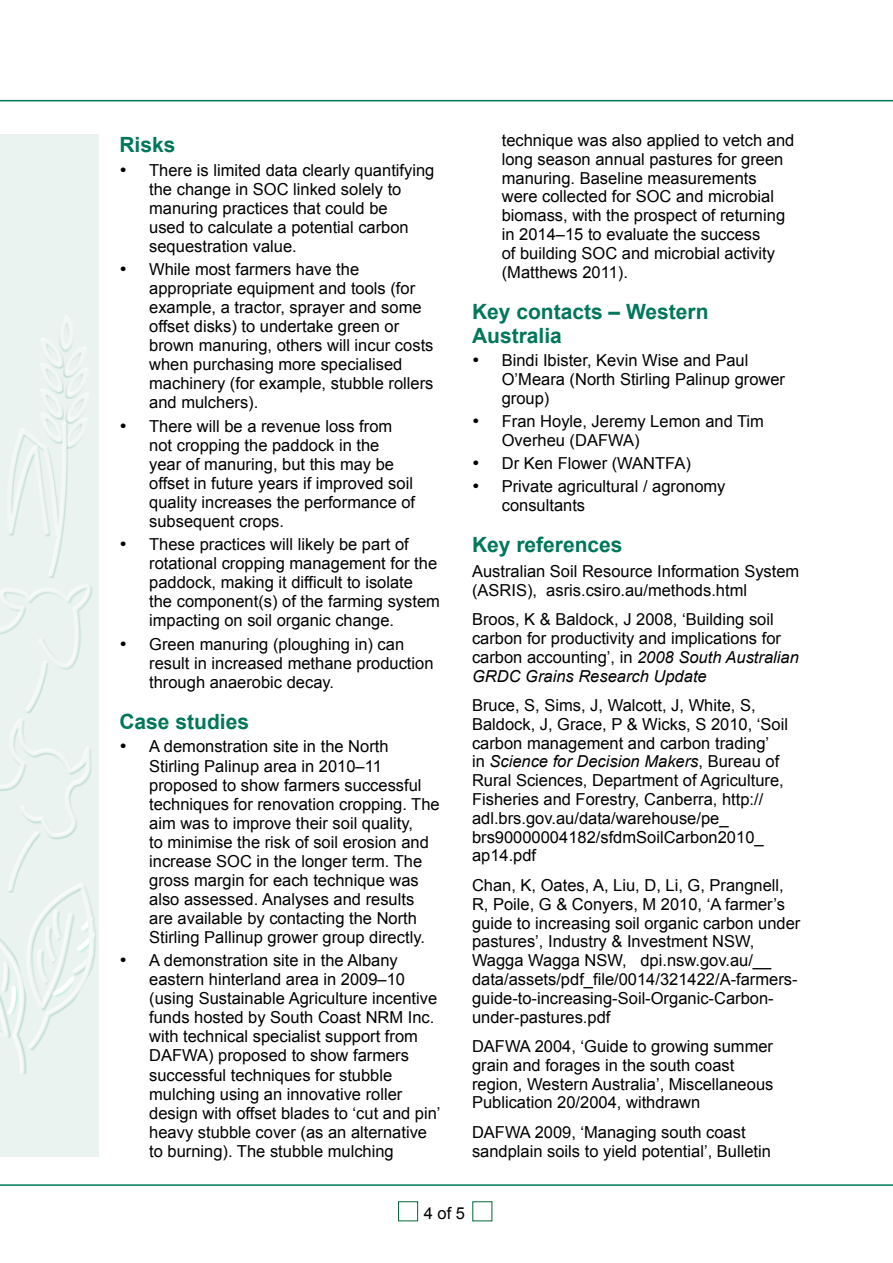
<style>
.page{position:relative;width:893px;height:1263px;background:#fff}
.page>*{position:absolute;margin:0;border:0;box-sizing:border-box;transform-origin:0 0}
.subhead{font:700 21px/24.2px "Arial";color:#00775b}
.paralist{font:16.5px/19px "Arial";color:#000}
.paragragh{font:16.5px/18.8px "Arial";color:#000}
.s1{font-style:italic}
</style>
<div class="page">
<div style="left:0;top:134px;width:99px;height:1023px;background:#ebf3f0"></div>
<hr style="left:0;top:100px;width:893px;height:1px;background:#00775b">
<hr style="left:0;top:1184px;width:893px;height:2px;background:#00775b">
<div style="left:398px;top:1201px;width:20px;height:20px;border:1px solid #006833"></div>
<svg style="left:0;top:323px;width:97px;height:752px"></svg>
<p class="subhead" style="left:119px;top:133px;width:58px">Risks</p>
<p class="paralist" style="left:149px;top:160px;width:287px;text-indent:-30px">• There is limited data clearly quantifying the change in SOC linked solely to manuring practices that could be<br>used to calculate a potential carbon sequestration value.</p>
<p class="paralist" style="left:149px;top:260px;width:286px;text-indent:-30px">• While most farmers have the appropriate equipment and tools (for example, a tractor, sprayer and some offset disks) to undertake green or brown manuring, others will incur costs when purchasing more specialised machinery (for example, stubble rollers and mulchers).</p>
<p class="paralist" style="left:149px;top:416px;width:267px;text-indent:-30px">• There will be a revenue loss from not cropping the paddock in the year of manuring, but this may be offset in future years if improved soil quality increases the performance of subsequent crops.</p>
<p class="paralist" style="left:149px;top:535px;width:292px;text-indent:-30px">• These practices will likely be part of rotational cropping management for the paddock, making it difficult to isolate the component(s) of the farming system impacting on soil organic change.</p>
<p class="paralist" style="left:149px;top:634px;width:286px;text-indent:-30px">• Green manuring (ploughing in) can result in increased methane production through anaerobic decay.</p>
<p class="subhead" style="left:119px;top:710px;width:131px">Case studies</p>
<p class="paralist" style="left:149px;top:737px;width:292px;text-indent:-30px">• A demonstration site in the North Stirling Palinup area in 2010–11 proposed to show farmers successful techniques for renovation cropping. The aim was to improve their soil quality,<br>to minimise the risk of soil erosion and increase SOC in the longer term. The gross margin for each technique was also assessed. Analyses and results are available by contacting the North Stirling Pallinup grower group directly.</p>
<p class="paralist" style="left:149px;top:951px;width:293px;text-indent:-30px">• A demonstration site in the Albany eastern hinterland area in 2009–10 (using Sustainable Agriculture incentive funds hosted by South Coast NRM Inc. with technical specialist support from DAFWA) proposed to show farmers successful techniques for stubble mulching using an innovative roller design with offset blades to ‘cut and pin’ heavy stubble cover (as an alternative to burning). The stubble mulching</p>
<p class="paralist" style="left:502px;top:131px;width:294px">technique was also applied to vetch and long season annual pastures for green manuring. Baseline measurements were collected for SOC and microbial biomass, with the prospect of returning in 2014–15 to evaluate the success<br>of building SOC and microbial activity (Matthews 2011).</p>
<p class="subhead" style="left:472px;top:299px;width:238px">Key contacts – Western<br>Australia</p>
<p class="paralist" style="left:502px;top:351px;width:285px;text-indent:-30px">• Bindi Ibister, Kevin Wise and Paul<br>O’Meara (North Stirling Palinup grower group)</p>
<p class="paralist" style="left:502px;top:412px;width:264px;text-indent:-30px">• Fran Hoyle, Jeremy Lemon and Tim<br>Overheu (DAFWA)</p>
<p class="paralist" style="left:472px;top:453px;width:220px">• Dr Ken Flower (WANTFA)</p>
<p class="paralist" style="left:502px;top:476px;width:225px;text-indent:-30px">• Private agricultural / agronomy consultants</p>
<p class="subhead" style="left:472px;top:532px;width:152px">Key references</p>
<p class="paragragh" style="left:472px;top:562px;width:329px">Australian Soil Resource Information System (ASRIS), asris.csiro.au/methods.html</p>
<p class="paragragh" style="left:472px;top:610px;width:328px">Broos, K &amp; Baldock, J 2008, ‘Building soil carbon for productivity and implications for carbon accounting’, in <span class="s1">2008 South Australian GRDC Grains Research Update</span></p>
<p class="paragragh" style="left:472px;top:696px;width:318px">Bruce, S, Sims, J, Walcott, J, White, S, Baldock, J, Grace, P &amp; Wicks, S 2010, ‘Soil carbon management and carbon trading’<br>in <span class="s1">Science for Decision Makers</span>, Bureau of Rural Sciences, Department of Agriculture, Fisheries and Forestry, Canberra, http:// adl.brs.gov.au/data/warehouse/pe_ brs90000004182/sfdmSoilCarbon2010_ ap14.pdf</p>
<p class="paragragh" style="left:472px;top:876px;width:330px">Chan, K, Oates, A, Liu, D, Li, G, Prangnell, R, Poile, G &amp; Conyers, M 2010, ‘A farmer’s guide to increasing soil organic carbon under pastures’, Industry &amp; Investment NSW, Wagga Wagga NSW, dpi.nsw.gov.au/__ data/assets/pdf_file/0014/321422/A-farmers&shy;guide-to-increasing-Soil-Organic-Carbon&shy;under-pastures.pdf</p>
<p class="paragragh" style="left:472px;top:1037px;width:303px">DAFWA 2004, ‘Guide to growing summer grain and forages in the south coast region, Western Australia’, Miscellaneous Publication 20/2004, withdrawn</p>
<p class="paragragh" style="left:472px;top:1123px;width:300px">DAFWA 2009, ‘Managing south coast sandplain soils to yield potential’, Bulletin</p>
<p class="paralist" style="left:424px;top:1204px;width:43px">4 of 5</p>
</div>
